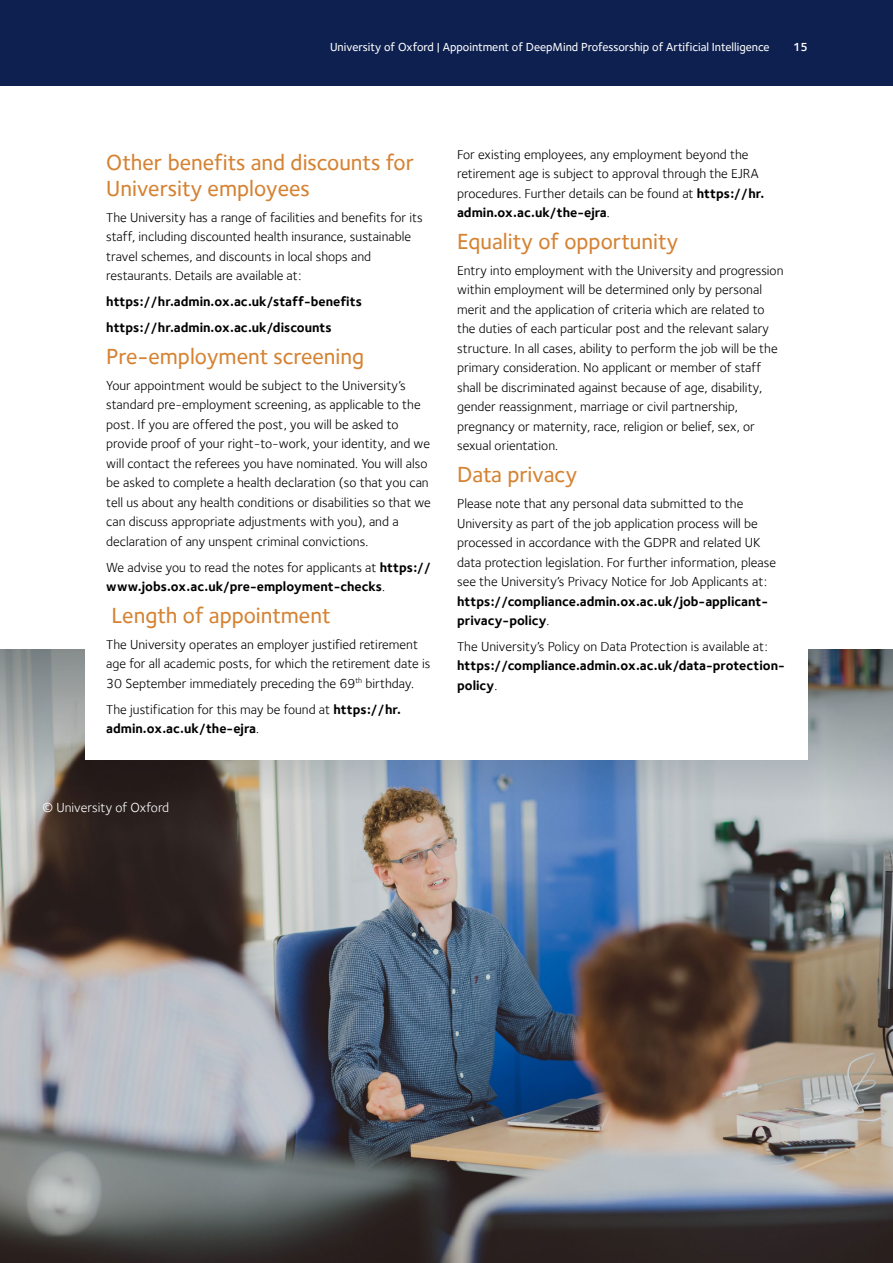
<style>
.page{position:relative;width:893px;height:1263px;background:#fff}
.page>*{position:absolute;margin:0;border:0;box-sizing:border-box;transform-origin:0 0}
.t1{font:500 22.5px/25.5px "Foundry Sterling";color:#d58232}
.t2{font:13.5px/19.5px "Foundry Sterling";color:#000}
.t3{font:700 13.5px/19.5px "Foundry Sterling";color:#000}
.t4{font:13.5px "Foundry Sterling";color:#fff}
.t5{font:500 12px "Foundry Sterling";color:#fff}
.t6{font:600 12px "Foundry Sterling";color:#fff}
.s1{font-weight:600}
.s2{font-weight:400}
.s3{font-weight:700}
</style>
<div class="page">
<img style="left:0;top:801px;width:893px;height:462px">
<svg style="left:0;top:649px;width:893px;height:152px;background:#899098"></svg>
<div style="left:85px;top:478px;width:723px;height:282px;background:#fff"></div>
<div style="left:0;top:0;width:893px;height:85px;background:#0e2050"></div>
<p class="t5" style="left:330px;top:40px;width:441px">University of Oxford | Appointment of DeepMind Professorship of Artificial Intelligence</p>
<p class="t5" style="left:261px;top:40px;width:510px"><span class="s1">University of Oxford</span> | Appointment of Head of the Mathematical, Physical and Life Sciences D vision</p>
<p class="t6" style="left:793px;top:40px;width:16px">15</p>
<h1 class="t1" style="left:106px;top:150px;width:309px">Other benefits and discounts for<br>University employees</h1>
<p class="t2" style="left:106px;top:207px;width:318px">The University has a range of facilities and benefits for its staff, including discounted health insurance, sustainable travel schemes, and discounts in local shops and restaurants. Details are available at:</p>
<p class="t3" style="left:106px;top:288px;width:257px;line-height:26px">https://hr.admin.ox.ac.uk/staff-benefits https://hr.admin.ox.ac.uk/discounts</p>
<h1 class="t1" style="left:106px;top:343px;width:259px">Pre-employment screening</h1>
<p class="t2" style="left:106px;top:375px;width:326px">Your appointment would be subject to the University’s standard pre-employment screening, as applicable to the post. If you are offered the post, you will be asked to provide proof of your right-to-work, your identity, and we will contact the referees you have nominated. You will also be asked to complete a health declaration (so that you can tell us about any health conditions or disabilities so that we can discuss appropriate adjustments with you), and a declaration of any unspent criminal convictions.</p>
<p class="t3" style="left:106px;top:557px;width:326px"><span class="s2">We advise you to read the notes for applicants at</span> https:// www.jobs.ox.ac.uk/pre-employment-checks<span class="s2">.</span></p>
<h1 class="t1" style="left:112px;top:602px;width:220px">Length of appointment</h1>
<p class="t2" style="left:106px;top:634px;width:325px">The University operates an employer justified retirement age for all academic posts, for which the retirement date is<br>30 September immediately preceding the 69<sup>th</sup> birthday.</p>
<p class="t2" style="left:106px;top:699px;width:296px">The justification for this may be found at <span class="s3">https://hr. admin.ox.ac.uk/the-ejra</span>.</p>
<p class="t4" style="left:43px;top:800px;width:128px">© University of Oxford</p>
<p class="t2" style="left:457px;top:144px;width:309px">For existing employees, any employment beyond the retirement age is subject to approval through the EJRA procedures. Further details can be found at <span class="s3">https://hr. admin.ox.ac.uk/the-ejra</span>.</p>
<h1 class="t1" style="left:457px;top:228px;width:223px">Equality of opportunity</h1>
<p class="t2" style="left:457px;top:260px;width:328px">Entry into employment with the University and progression within employment will be determined only by personal merit and the application of criteria which are related to the duties of each particular post and the relevant salary structure. In all cases, ability to perform the job will be the primary consideration. No applicant or member of staff shall be discriminated against because of age, disability, gender reassignment, marriage or civil partnership, pregnancy or maternity, race, religion or belief, sex, or sexual orientation.</p>
<h1 class="t1" style="left:457px;top:462px;width:122px">Data privacy</h1>
<p class="t2" style="left:457px;top:494px;width:320px">Please note that any personal data submitted to the University as part of the job application process will be processed in accordance with the GDPR and related UK data protection legislation. For further information, please see the University’s Privacy Notice for Job Applicants at:</p>
<p class="t3" style="left:457px;top:591px;width:312px">https://compliance.admin.ox.ac.uk/job-applicant&shy;privacy-policy<span class="s2">.</span></p>
<p class="t2" style="left:457px;top:637px;width:312px">The University’s Policy on Data Protection is available at:</p>
<p class="t3" style="left:457px;top:656px;width:329px">https://compliance.admin.ox.ac.uk/data-protection&shy;policy<span class="s2">.</span></p>
</div>
